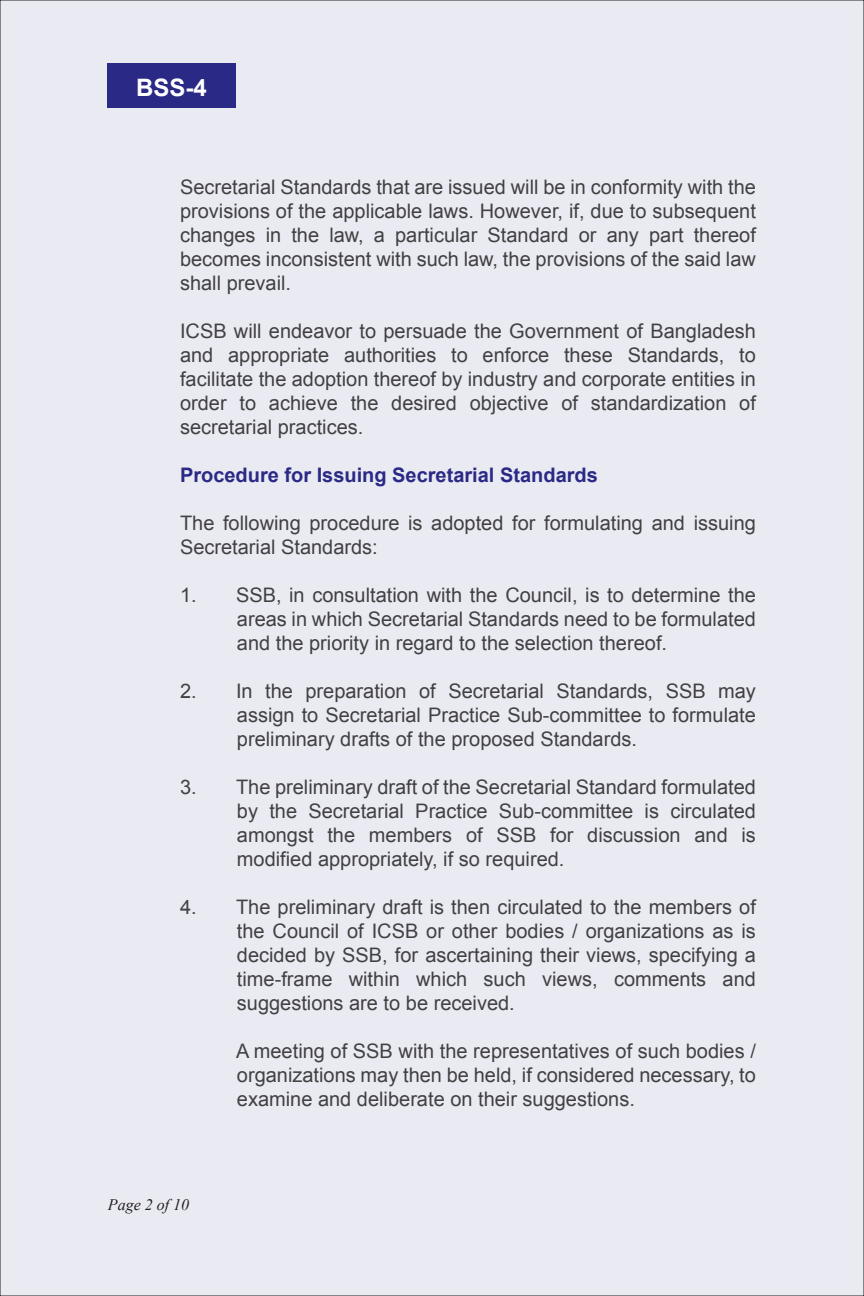
<style>
.page{position:relative;width:864px;height:1296px;background:#eaeaf3}
.page>*{position:absolute;margin:0;border:0;box-sizing:border-box;transform-origin:0 0}
.t1{font:700 24px "Arial";color:#fff}
.t2{font:20px/24px "Arial";color:#414042;text-align:justify}
.t3{font:700 20px "Arial";color:#2a2a86}
.t4{font:italic 16px "Times New Roman";color:#231f20}
</style>
<div class="page">
<div style="left:108px;top:63px;width:128px;height:45px;background:#2a2a86"></div>
<p class="t1" style="left:136px;top:70px;width:72px">BSS-4</p>
<p class="t2" style="left:180px;top:175px;width:577px">Secretarial Standards that are issued will be in conformity with the provisions of the applicable laws. However, if, due to subsequent changes in the law, a particular Standard or any part thereof becomes inconsistent with such law, the provisions of the said law shall prevail.</p>
<p class="t2" style="left:180px;top:319px;width:577px">ICSB will endeavor to persuade the Government of Bangladesh and appropriate authorities to enforce these Standards, to facilitate the adoption thereof by industry and corporate entities in order to achieve the desired objective of standardization of secretarial practices.</p>
<p class="t3" style="left:180px;top:461px;width:419px">Procedure for Issuing Secretarial Standards</p>
<p class="t2" style="left:180px;top:511px;width:577px">The following procedure is adopted for formulating and issuing<br>Secretarial Standards:</p>
<p class="t2" style="left:237px;top:583px;width:521px;text-indent:-57px">1. SSB, in consultation with the Council, is to determine the areas in which Secretarial Standards need to be formulated and the priority in regard to the selection thereof.</p>
<p class="t2" style="left:237px;top:679px;width:521px;text-indent:-57px">2. In the preparation of Secretarial Standards, SSB may assign to Secretarial Practice Sub-committee to formulate preliminary drafts of the proposed Standards.</p>
<p class="t2" style="left:237px;top:775px;width:521px;text-indent:-57px">3. The preliminary draft of the Secretarial Standard formulated by the Secretarial Practice Sub-committee is circulated amongst the members of SSB for discussion and is modified appropriately, if so required.</p>
<p class="t2" style="left:237px;top:895px;width:521px;text-indent:-57px">4. The preliminary draft is then circulated to the members of the Council of ICSB or other bodies / organizations as is decided by SSB, for ascertaining their views, specifying a time-frame within which such views, comments and suggestions are to be received.</p>
<p class="t2" style="left:236px;top:1039px;width:522px">A meeting of SSB with the representatives of such bodies / organizations may then be held, if considered necessary, to examine and deliberate on their suggestions.</p>
<p class="t4" style="left:108px;top:1194px;width:83px">Page 2 of 10</p>
</div>
